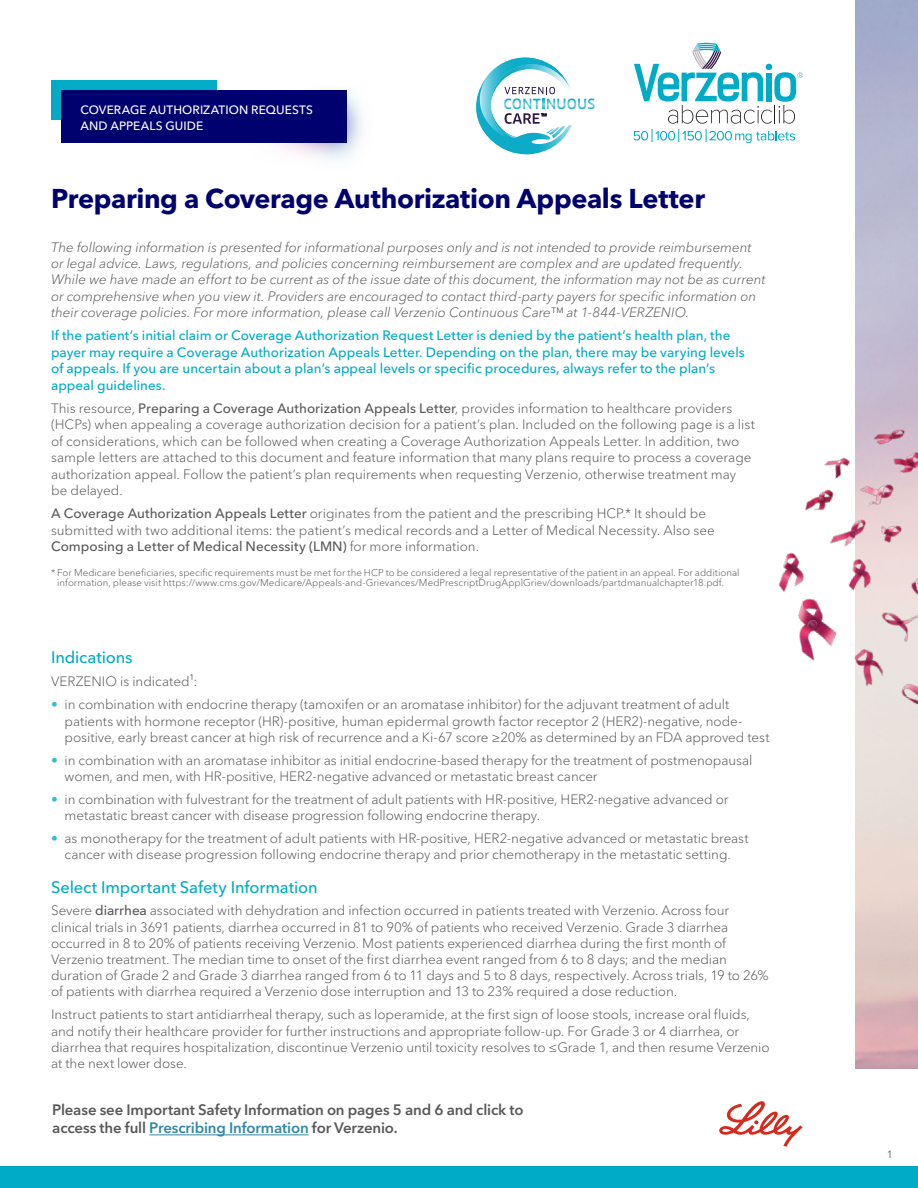
<style>
.page{position:relative;width:918px;height:1188px;background:#fff}
.page>*{position:absolute;margin:0;border:0;box-sizing:border-box;transform-origin:0 0}
.t1{font:700 27px "Avenir Next LT Pro";letter-spacing:-.015em;color:#00006e}
.t2{font:500 16.5px "Avenir Next LT Pro";letter-spacing:-.005em;color:#00abc7}
.t3{font:600 15px/18px "Avenir Next LT Pro";letter-spacing:-.01em;color:#58595b}
.t4{font:300 13.5px/16.2px "Avenir Next LT Pro";letter-spacing:-.005em;color:#58595b}
.t5{font:italic 300 13.5px/16.2px "Avenir Next LT Pro";color:#58595b}
.t6{font:500 13.5px/16.5px "Avenir Next LT Pro";color:#00abc7}
.t7{font:500 12px/16.5px "Avenir Next LT Pro";letter-spacing:.01em;color:#fff}
.t8{font:10.5px "Avenir Next LT Pro";color:#58595b}
.t9{font:300 9.75px/10.5px "Avenir Next LT Pro";letter-spacing:.005em;color:#58595b}
.s1{font-weight:500}
.s2{color:#33bcd2}
.s3{color:#3387a5}
</style>
<div class="page">
<div style="left:0;top:1167px;width:918px;height:21px;background:#00abc7"></div>
<svg style="left:719px;top:1101px;width:84px;height:46px"></svg>
<svg style="left:476px;top:58px;width:119px;height:97px"></svg>
<hr style="left:149px;top:1134px;width:159px;height:1px;background:#3387a5">
<img style="left:778px;top:415px;width:140px;height:305px">
<div style="left:51px;top:81px;width:166px;height:39px;background:#00abc7"></div>
<div style="left:62px;top:90px;width:285px;height:53px;background:#00006e"></div>
<svg style="left:634px;top:43px;width:169px;height:100px"></svg>
<p class="t7" style="left:80px;top:101px;width:234px">COVERAGE AUTHORIZATION REQUESTS<br>AND APPEALS GUIDE</p>
<h1 class="t1" style="left:51px;top:182px;width:655px">Preparing a Coverage Authorization Appeals Letter</h1>
<p class="t5" style="left:51px;top:239px;width:716px">The following information is presented for informational purposes only and is not intended to provide reimbursement or legal advice. Laws, regulations, and policies concerning reimbursement are complex and are updated frequently.<br>While we have made an effort to be current as of the issue date of this document, the information may not be as current or comprehensive when you view it. Providers are encouraged to contact third-party payers for specific information on their coverage policies. For more information, please call Verzenio Continuous Care™ at 1-844-VERZENIO.</p>
<p class="t6" style="left:51px;top:327px;width:695px">If the patient’s initial claim or Coverage Authorization Request Letter is denied by the patient’s health plan, the payer may require a Coverage Authorization Appeals Letter. Depending on the plan, there may be varying levels of appeals. If you are uncertain about a plan’s appeal levels or specific procedures, always refer to the plan’s appeal guidelines.</p>
<p class="t4" style="left:51px;top:400px;width:705px">This resource, <span class="s1">Preparing a Coverage Authorization Appeals Letter</span>, provides information to healthcare providers (HCPs) when appealing a coverage authorization decision for a patient’s plan. Included on the following page is a list of considerations, which can be followed when creating a Coverage Authorization Appeals Letter. In addition, two sample letters are attached to this document and feature information that many plans require to process a coverage authorization appeal. Follow the patient’s plan requirements when requesting Verzenio, otherwise treatment may be delayed.</p>
<p class="t4" style="left:51px;top:506px;width:665px"><span class="s1">A Coverage Authorization Appeals Letter</span> originates from the patient and the prescribing HCP.* It should be submitted with two additional items: the patient’s medical records and a Letter of Medical Necessity. Also see<br><span class="s1">Composing a Letter of Medical Necessity (LMN)</span> for more information.</p>
<p class="t9" style="left:57px;top:567px;width:684px;text-indent:-6px">* For Medicare beneficiaries, specific requirements must be met for the HCP to be considered a legal representative of the patient in an appeal. For additional information, please visit https://www.cms.gov/Medicare/Appeals-and-Grievances/MedPrescriptDrugApplGriev/downloads/partdmanualchapter18.pdf.</p>
<p class="t2" style="left:51px;top:648px;width:83px">Indications</p>
<p class="t4" style="left:51px;top:674px;width:148px">VERZENIO is indicated¹:</p>
<p class="t4" style="left:65px;top:697px;width:706px;text-indent:-14px"><span class="s2">•</span> in combination with endocrine therapy (tamoxifen or an aromatase inhibitor) for the adjuvant treatment of adult patients with hormone receptor (HR)-positive, human epidermal growth factor receptor 2 (HER2)-negative, node&shy;positive, early breast cancer at high risk of recurrence and a Ki-67 score ≥20% as determined by an FDA approved test</p>
<p class="t4" style="left:65px;top:752px;width:689px;text-indent:-14px"><span class="s2">•</span> in combination with an aromatase inhibitor as initial endocrine-based therapy for the treatment of postmenopausal women, and men, with HR-positive, HER2-negative advanced or metastatic breast cancer</p>
<p class="t4" style="left:65px;top:791px;width:666px;text-indent:-14px"><span class="s2">•</span> in combination with fulvestrant for the treatment of adult patients with HR-positive, HER2-negative advanced or metastatic breast cancer with disease progression following endocrine therapy.</p>
<p class="t4" style="left:51px;top:830px;width:699px;text-align:center"><span class="s2">•</span> as monotherapy for the treatment of adult patients with HR-positive, HER2-negative advanced or metastatic breast cancer with disease progression following endocrine therapy and prior chemotherapy in the metastatic setting.</p>
<p class="t2" style="left:51px;top:877px;width:268px">Select Important Safety Information</p>
<p class="t4" style="left:51px;top:903px;width:719px">Severe <span class="s1">diarrhea</span> associated with dehydration and infection occurred in patients treated with Verzenio. Across four clinical trials in 3691 patients, diarrhea occurred in 81 to 90% of patients who received Verzenio. Grade 3 diarrhea occurred in 8 to 20% of patients receiving Verzenio. Most patients experienced diarrhea during the first month of Verzenio treatment. The median time to onset of the first diarrhea event ranged from 6 to 8 days; and the median duration of Grade 2 and Grade 3 diarrhea ranged from 6 to 11 days and 5 to 8 days, respectively. Across trials, 19 to 26% of patients with diarrhea required a Verzenio dose interruption and 13 to 23% required a dose reduction.</p>
<p class="t4" style="left:51px;top:1007px;width:720px">Instruct patients to start antidiarrheal therapy, such as loperamide, at the first sign of loose stools, increase oral fluids, and notify their healthcare provider for further instructions and appropriate follow-up. For Grade 3 or 4 diarrhea, or diarrhea that requires hospitalization, discontinue Verzenio until toxicity resolves to ≤Grade 1, and then resume Verzenio at the next lower dose.</p>
<p class="t3" style="left:52px;top:1101px;width:473px">Please see Important Safety Information on pages 5 and 6 and click to access the full <span class="s3">Prescribing Information</span> for Verzenio.</p>
<p class="t8" style="left:887px;top:1148px;width:8px">1</p>
</div>
